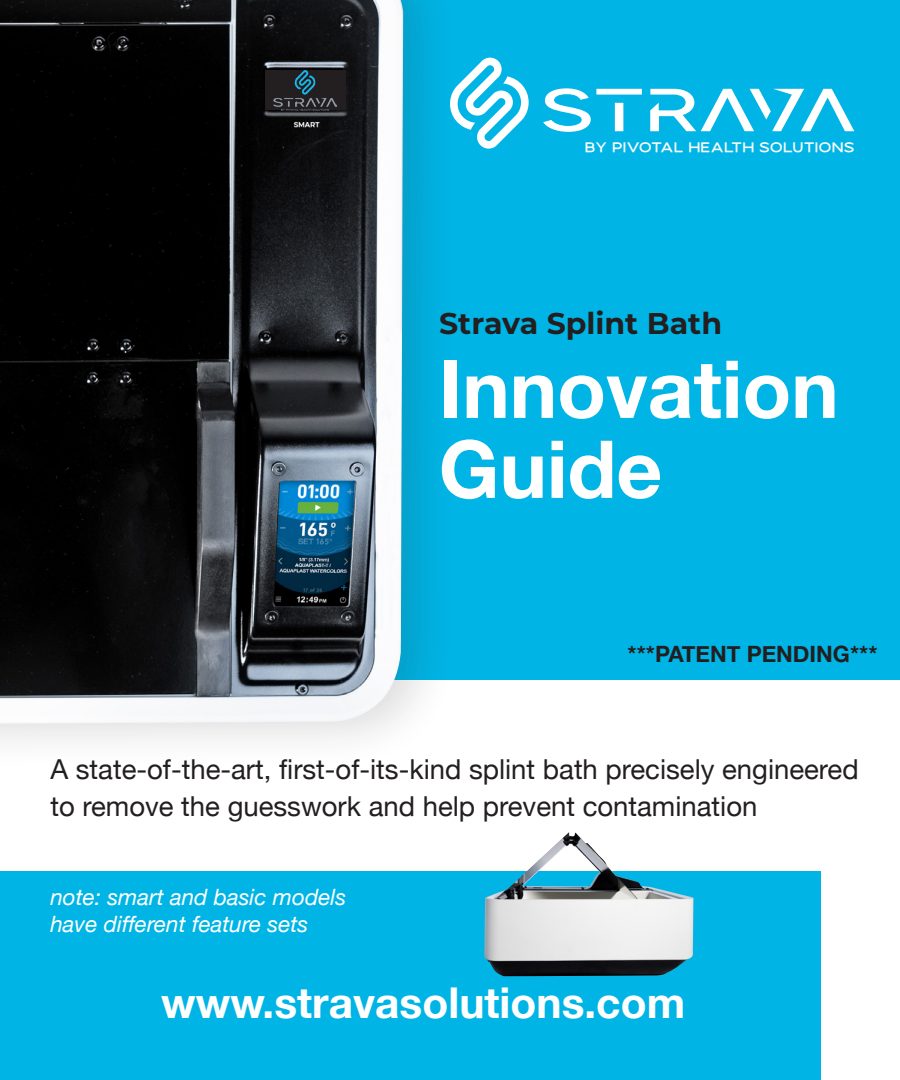
<style>
.page{position:relative;width:900px;height:1080px;background:#fff}
.page>*{position:absolute;margin:0;border:0;box-sizing:border-box;transform-origin:0 0}
.t1{font:700 80px/80px "Helvetica Neue";color:#fff}
.t2{font:700 42.5px "Helvetica Neue";color:#fff}
.t3{font:700 30px "Montserrat";color:#231f20}
.t4{font:27.5px/37.5px "Helvetica Neue";color:#231f20}
.t5{font:italic 22.5px/27px "Helvetica Neue";color:#fff}
.t6{font:700 22.5px "Helvetica Neue";color:#231f20}
.t7{font:700 13.5px "wonderella";letter-spacing:.005em;color:#fff}
</style>
<div class="page">
<div style="left:0;top:871px;width:821px;height:209px;background:#00b5e6"></div>
<div style="left:0;top:0;width:900px;height:679px;background:#00b5e6"></div>
<div style="left:0;top:0;width:463px;height:773px;background:#231f20;opacity:.16"></div>
<img style="left:0;top:0;width:403px;height:724px">
<svg style="left:450px;top:58px;width:79px;height:91px"></svg>
<svg style="left:543px;top:88px;width:99px;height:44px"></svg>
<svg style="left:650px;top:89px;width:204px;height:42px"></svg>
<img style="left:484px;top:832px;width:210px;height:144px">
<div style="left:265px;top:70px;width:81px;height:40px;background:#231f20"></div>
<img style="left:274px;top:71px;width:62px;height:41px">
<p class="t7" style="left:585px;top:138px;width:271px">BY PIVOTAL HEALTH SOLUTIONS</p>
<p class="t3" style="left:439px;top:302px;width:284px">Strava Splint Bath</p>
<p class="t1" style="left:439px;top:351px;width:401px">Innovation<br>Guide</p>
<p class="t6" style="left:628px;top:637px;width:251px">***PATENT PENDING***</p>
<p class="t4" style="left:50px;top:752px;width:810px">A state-of-the-art, first-of-its-kind splint bath precisely engineered to remove the guesswork and help prevent contamination</p>
<p class="t5" style="left:50px;top:885px;width:297px">note: smart and basic models have different feature sets</p>
<p class="t2" style="left:161px;top:969px;width:526px">www.stravasolutions.com</p>
</div>
